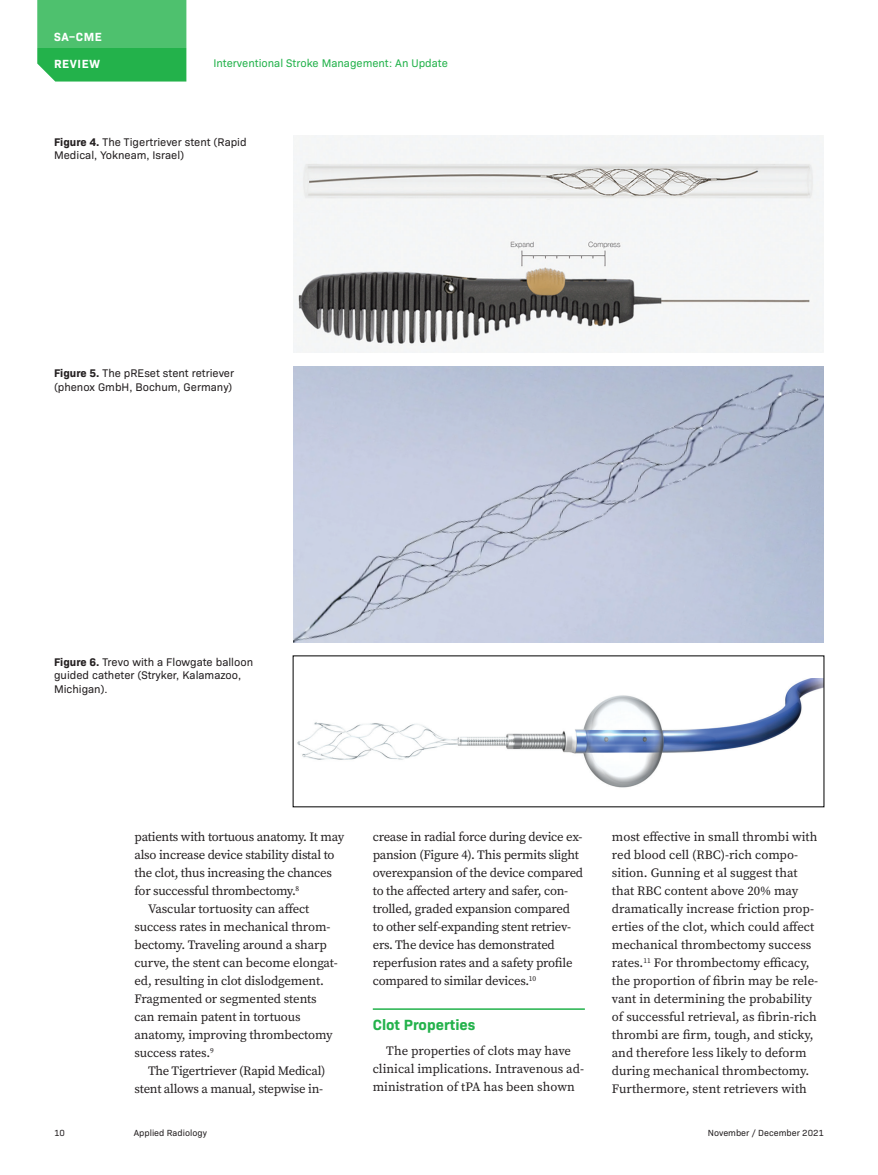
<style>
.page{position:relative;width:878px;height:1175px;background:#fff}
.page>*{position:absolute;margin:0;border:0;box-sizing:border-box;transform-origin:0 0}
.Heading-CME{font:700 15px "Bio Sans";color:#23b24b}
.Body{font:12.75px/18px "Source Serif Pro";letter-spacing:-.01em;color:#231f20}
.t1{font:700 12px "Bio Sans";letter-spacing:.05em;color:#fff}
.Figure{font:11.25px/13.5px "Bio Sans";color:#231f20}
.t2{font:11.25px "Bio Sans";color:#23b24b}
.t3{font:9px "Bio Sans";color:#231f20}
.s1{font-weight:700}
</style>
<div class="page">
<svg style="left:37px;top:47px;width:149px;height:35px;background:#2eb554"></svg>
<div style="left:37px;top:0;width:150px;height:47px;background:#4ec16e"></div>
<hr style="left:373px;top:1008px;width:212px;height:1px;background:#23b24b">
<img style="left:293px;top:135px;width:531px;height:217px">
<img style="left:293px;top:366px;width:531px;height:276px">
<img style="left:297px;top:678px;width:525px;height:110px">
<p class="t1" style="left:54px;top:27px;width:49px">SA–CME</p>
<p class="t1" style="left:54px;top:54px;width:47px">REVIEW</p>
<p class="t2" style="left:213px;top:55px;width:236px">Interventional Stroke Management: An Update</p>
<p class="Figure" style="left:54px;top:134px;width:194px"><span class="s1">Figure 4.</span> The Tigertriever stent (Rapid<br>Medical, Yokneam, Israel)</p>
<p class="Figure" style="left:54px;top:366px;width:182px"><span class="s1">Figure 5.</span> The pREset stent retriever (phenox GmbH, Bochum, Germany)</p>
<p class="Figure" style="left:54px;top:654px;width:201px"><span class="s1">Figure 6.</span> Trevo with a Flowgate balloon guided catheter (Stryker, Kalamazoo,<br>Michigan).</p>
<p class="Body" style="left:134px;top:827px;width:211px">patients with tortuous anatomy. It may also increase device stability distal to the clot, thus increasing the chances for successful thrombectomy.<sup>8</sup></p>
<p class="Body" style="left:134px;top:899px;width:205px;text-indent:14px">Vascular tortuosity can affect success rates in mechanical throm&shy;bectomy. Traveling around a sharp curve, the stent can become elongat&shy;ed, resulting in clot dislodgement.<br>Fragmented or segmented stents can remain patent in tortuous anatomy, improving thrombectomy success rates.<sup>9</sup></p>
<p class="Body" style="left:134px;top:1061px;width:192px;text-align:right">The Tigertriever (Rapid Medical) stent allows a manual, stepwise in-</p>
<p class="Body" style="left:373px;top:827px;width:212px">crease in radial force during device ex&shy;pansion (Figure 4). This permits slight overexpansion of the device compared to the affected artery and safer, con&shy;trolled, graded expansion compared to other self-expanding stent retriev&shy;ers. The device has demonstrated reperfusion rates and a safety profile compared to similar devices.<sup>10</sup></p>
<p class="Heading-CME" style="left:373px;top:1013px;width:104px">Clot Properties</p>
<p class="Body" style="left:373px;top:1041px;width:213px;text-indent:14px">The properties of clots may have clinical implications. Intravenous ad&shy;ministration of tPA has been shown</p>
<p class="Body" style="left:612px;top:827px;width:208px">most effective in small thrombi with red blood cell (RBC)-rich compo&shy;sition. Gunning et al suggest that that RBC content above 20% may dramatically increase friction prop&shy;erties of the clot, which could affect mechanical thrombectomy success rates.<sup>11</sup> For thrombectomy efficacy, the proportion of fibrin may be rele&shy;vant in determining the probability of successful retrieval, as fibrin-rich thrombi are firm, tough, and sticky, and therefore less likely to deform during mechanical thrombectomy.<br>Furthermore, stent retrievers with</p>
<p class="t3" style="left:54px;top:1126px;width:12px">10</p>
<p class="t3" style="left:134px;top:1126px;width:75px">Applied Radiology</p>
<p class="t3" style="left:707px;top:1126px;width:118px">November / December 2021</p>
</div>
